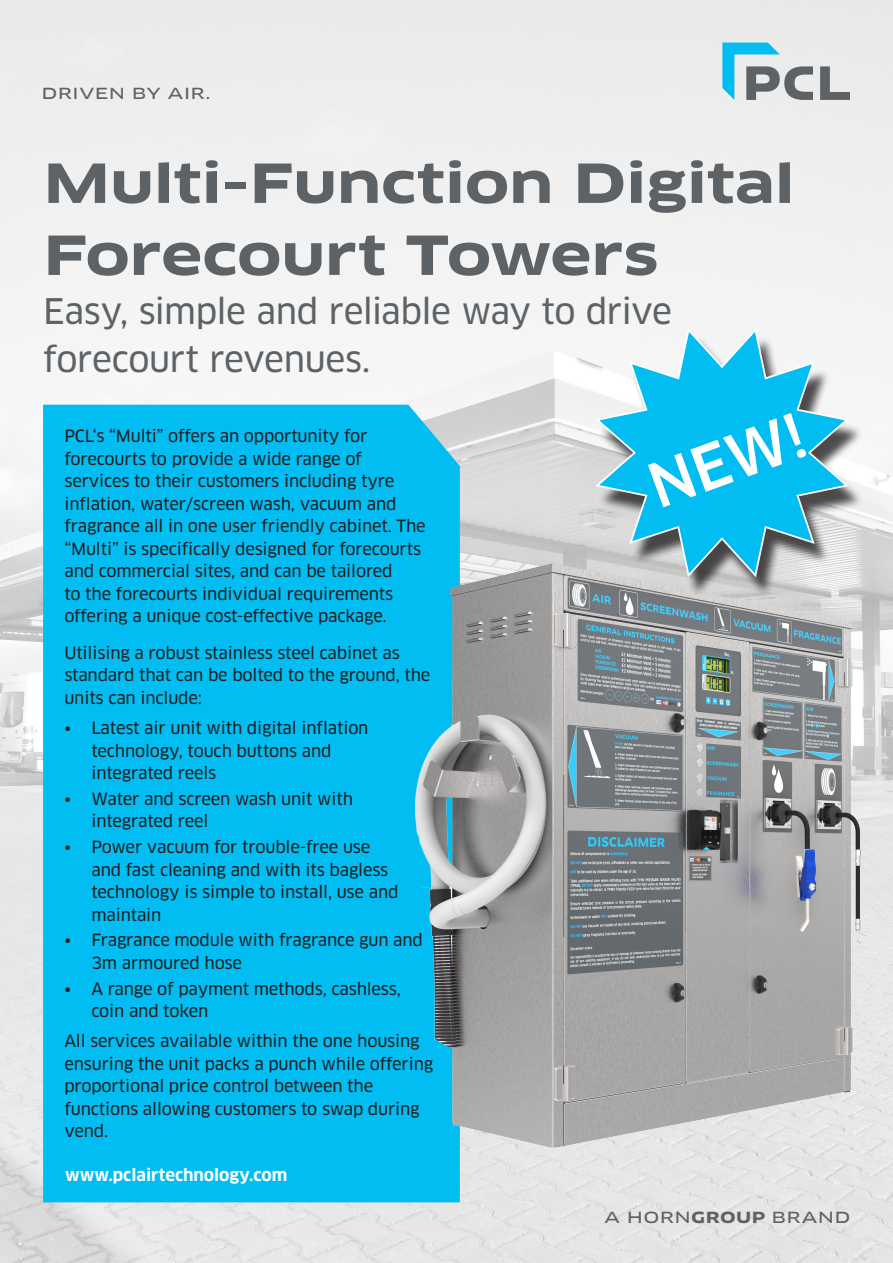
<style>
.page{position:relative;width:893px;height:1263px;background:#fff}
.page>*{position:absolute;margin:0;border:0;box-sizing:border-box;transform-origin:0 0}
.t1{font:500 60px "Clan OT";color:#fff}
.t2{font:700 52.5px/72px "Clan OT Extd";letter-spacing:-.015em;color:#5d6266}
.t3{font:34.5px/48.6px "Clan OT News";letter-spacing:-.02em;color:#5d6266}
.t4{font:16.5px/22.5px "Clan OT News";letter-spacing:-.01em;color:#231f20}
.t5{font:700 16.5px "Clan OT";color:#fff}
.t6{font:15px "Clan OT Extd News";letter-spacing:.02em;color:#5d6266}
.s1{font-family:"Clan OT Extd";font-weight:700}
</style>
<div class="page">
<img style="left:0;top:0;width:893px;height:1263px">
<svg style="left:722px;top:43px;width:128px;height:57px;background:#a6c2cb"></svg>
<div style="left:43px;top:405px;width:417px;height:797px;background:#01bdf2"></div>
<img style="left:396px;top:543px;width:478px;height:629px">
<div style="left:598px;top:336px;width:266px;height:262px;background:#231f20;opacity:.8"></div>
<svg style="left:593px;top:326px;width:257px;height:253px"></svg>
<p class="t6" style="left:42px;top:84px;width:170px">DRIVEN BY AIR.</p>
<h2 class="t2" style="left:43px;top:149px;width:754px">Multi-Function Digital<br>Forecourt Towers</h2>
<h3 class="t3" style="left:43px;top:287px;width:630px">Easy, simple and reliable way to drive forecourt revenues.</h3>
<p class="t4" style="left:64px;top:425px;width:363px">PCL‘s “Multi” offers an opportunity for forecourts to provide a wide range of services to their customers including tyre inflation, water/screen wash, vacuum and fragrance all in one user friendly cabinet. The “Multi” is specifically designed for forecourts and commercial sites, and can be tailored<br>to the forecourts individual requirements offering a unique cost-effective package.</p>
<p class="t4" style="left:64px;top:641px;width:368px">Utilising a robust stainless steel cabinet as standard that can be bolted to the ground, the units can include:</p>
<p class="t4" style="left:91px;top:717px;width:279px;text-indent:-27px">• Latest air unit with digital inflation technology, touch buttons and integrated reels</p>
<p class="t4" style="left:91px;top:787px;width:263px;text-indent:-27px">• Water and screen wash unit with integrated reel</p>
<p class="t4" style="left:91px;top:836px;width:309px;text-indent:-27px">• Power vacuum for trouble-free use and fast cleaning and with its bagless technology is simple to install, use and maintain</p>
<p class="t4" style="left:91px;top:929px;width:333px;text-indent:-27px">• Fragrance module with fragrance gun and<br>3m armoured hose</p>
<p class="t4" style="left:91px;top:977px;width:311px;text-indent:-27px">• A range of payment methods, cashless, coin and token</p>
<p class="t4" style="left:64px;top:1030px;width:370px">All services available within the one housing ensuring the unit packs a punch while offering proportional price control between the functions allowing customers to swap during vend.</p>
<p class="t5" style="left:65px;top:1166px;width:224px">www.pclairtechnology.com</p>
<h1 class="t1" style="left:639px;top:455px;width:164px;rotate:-20deg">NEW!</h1>
<p class="t6" style="left:605px;top:1208px;width:247px">A HORN<span class="s1">GROUP</span> BRAND</p>
</div>
